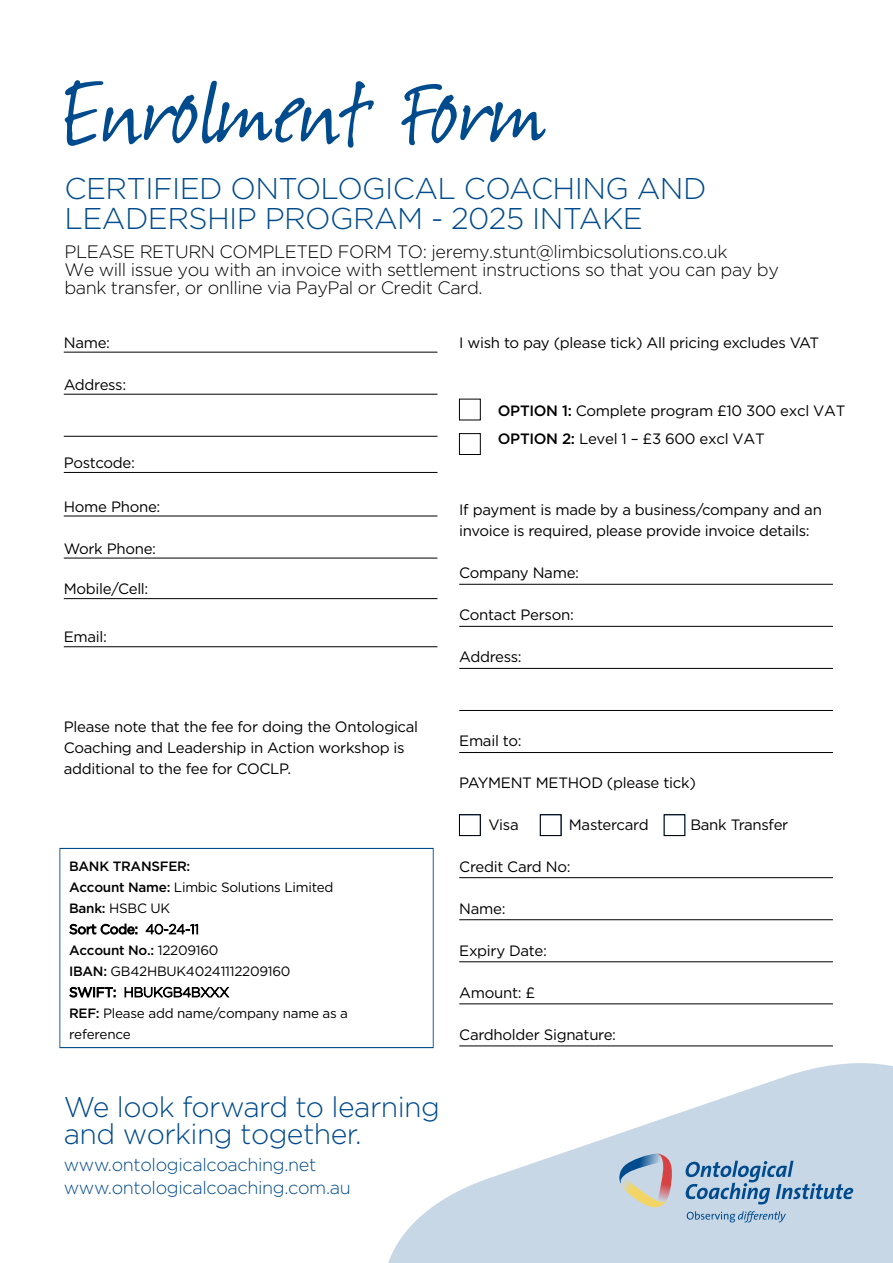
<style>
.page{position:relative;width:893px;height:1263px;background:#fff}
.page>*{position:absolute;margin:0;border:0;box-sizing:border-box;transform-origin:0 0}
.t1{font:108px "Suomi Hand Script";letter-spacing:.005em;color:#004b8d}
.t2{font:300 30px/30.6px "Gotham HTF";letter-spacing:-.02em;color:#004b8d}
.t3{font:300 28.5px/27px "Gotham HTF";letter-spacing:-.02em;color:#004b8d}
.t4{font:300 18px/18px "Gotham HTF";letter-spacing:-.025em;color:#000}
.t5{font:300 18px/22.5px "Gotham HTF";letter-spacing:-.02em;color:#004b8d}
.t6{font:15px/21px "Gotham HTF";letter-spacing:-.02em;color:#000}
.t7{font:13.5px/21px "Gotham HTF";letter-spacing:-.02em;color:#000}
.s1{font-weight:500}
.s2{font-weight:300}
</style>
<div class="page">
<svg style="left:347px;top:1029px;width:546px;height:234px"></svg>
<svg style="left:618px;top:1154px;width:55px;height:53px"></svg>
<svg style="left:686px;top:1161px;width:167px;height:43px"></svg>
<svg style="left:687px;top:1211px;width:99px;height:11px"></svg>
<hr style="left:64px;top:352px;width:373px;height:1px;background:#000">
<hr style="left:64px;top:394px;width:373px;height:1px;background:#000">
<hr style="left:64px;top:436px;width:373px;height:1px;background:#000">
<hr style="left:64px;top:472px;width:373px;height:1px;background:#000">
<hr style="left:64px;top:516px;width:373px;height:1px;background:#000">
<hr style="left:64px;top:558px;width:373px;height:1px;background:#000">
<hr style="left:64px;top:598px;width:373px;height:1px;background:#000">
<hr style="left:64px;top:646px;width:373px;height:1px;background:#000">
<hr style="left:459px;top:584px;width:374px;height:1px;background:#000">
<hr style="left:459px;top:626px;width:374px;height:1px;background:#000">
<hr style="left:459px;top:668px;width:374px;height:1px;background:#000">
<hr style="left:459px;top:710px;width:374px;height:1px;background:#000">
<hr style="left:459px;top:752px;width:374px;height:1px;background:#000">
<hr style="left:459px;top:877px;width:374px;height:1px;background:#000">
<hr style="left:459px;top:919px;width:374px;height:1px;background:#000">
<hr style="left:459px;top:961px;width:374px;height:1px;background:#000">
<hr style="left:459px;top:1003px;width:374px;height:1px;background:#000">
<hr style="left:459px;top:1046px;width:374px;height:1px;background:#000">
<div style="left:540px;top:814px;width:21px;height:22px;border:1px solid #000"></div>
<div style="left:459px;top:814px;width:21px;height:22px;border:1px solid #000"></div>
<div style="left:664px;top:814px;width:21px;height:22px;border:1px solid #000"></div>
<div style="left:60px;top:848px;width:373px;height:200px;border:1px solid #004b8d"></div>
<div style="left:459px;top:433px;width:21px;height:22px;border:1px solid #000"></div>
<h1 class="t1" style="left:64px;top:60px;width:480px">Enrolment Form</h1>
<h2 class="t2" style="left:64px;top:173px;width:643px">CERTIFIED ONTOLOGICAL COACHING AND<br>LEADERSHIP PROGRAM - 2025 INTAKE</h2>
<p class="t4" style="left:64px;top:243px;width:716px">PLEASE RETURN COMPLETED FORM TO: jeremy.stunt@limbicsolutions.co.uk<br>We will issue you with an invoice with settlement instructions so that you can pay by bank transfer, or onlline via PayPal or Credit Card.</p>
<p class="t6" style="left:459px;top:332px;width:361px">I wish to pay (please tick) All pricing excludes VAT</p>
<p class="t6" style="left:64px;top:332px;width:48px">Name:</p>
<p class="t6" style="left:64px;top:374px;width:64px">Address:</p>
<p class="t6" style="left:64px;top:452px;width:73px">Postcode:</p>
<p class="t6" style="left:64px;top:496px;width:98px">Home Phone:</p>
<p class="t6" style="left:64px;top:538px;width:94px">Work Phone:</p>
<p class="t6" style="left:64px;top:578px;width:86px">Mobile/Cell:</p>
<p class="t6" style="left:64px;top:626px;width:45px">Email:</p>
<p class="t6" style="left:498px;top:397px;width:349px;line-height:27.8px"><span class="s1">OPTION 1:</span> Complete program £10 300 excl VAT<br><span class="s1">OPTION 2:</span> Level 1 – £3 600 excl VAT</p>
<p class="t6" style="left:459px;top:499px;width:364px">If payment is made by a business/company and an invoice is required, please provide invoice details:</p>
<p class="t6" style="left:459px;top:562px;width:121px">Company Name:</p>
<p class="t6" style="left:459px;top:604px;width:116px">Contact Person:</p>
<p class="t6" style="left:459px;top:646px;width:64px">Address:</p>
<p class="t6" style="left:64px;top:716px;width:356px">Please note that the fee for doing the Ontological<br>Coaching and Leadership in Action workshop is additional to the fee for COCLP.</p>
<p class="t7" style="left:69px;top:855px;width:280px"><span class="s1">BANK TRANSFER:<br>Account Name:</span> Limbic Solutions Limited<br><span class="s1">Bank:</span> HSBC UK<br>Sort Code: <span class="s2">40-24-11<br></span><span class="s1">Account No.:</span> 12209160<br><span class="s1">IBAN:</span> GB42HBUK40241112209160<br>SWIFT: <span class="s2">HBUKGB4BXXX<br></span><span class="s1">REF:</span> Please add name/company name as a reference</p>
<h3 class="t3" style="left:64px;top:1093px;width:378px">We look forward to learning and working together.</h3>
<p class="t5" style="left:64px;top:1153px;width:289px">www.ontologicalcoaching.net www.ontologicalcoaching.com.au</p>
<p class="t6" style="left:459px;top:730px;width:64px">Email to:</p>
<p class="t6" style="left:459px;top:772px;width:238px">PAYMENT METHOD (please tick)</p>
<p class="t6" style="left:489px;top:814px;width:32px">Visa</p>
<p class="t6" style="left:569px;top:814px;width:81px">Mastercard</p>
<p class="t6" style="left:690px;top:814px;width:99px">Bank Transfer</p>
<p class="t6" style="left:459px;top:856px;width:113px">Credit Card No:</p>
<p class="t6" style="left:459px;top:898px;width:48px">Name:</p>
<p class="t6" style="left:459px;top:940px;width:89px">Expiry Date:</p>
<p class="t6" style="left:459px;top:982px;width:77px">Amount: £</p>
<p class="t6" style="left:459px;top:1024px;width:158px">Cardholder Signature:</p>
</div>
